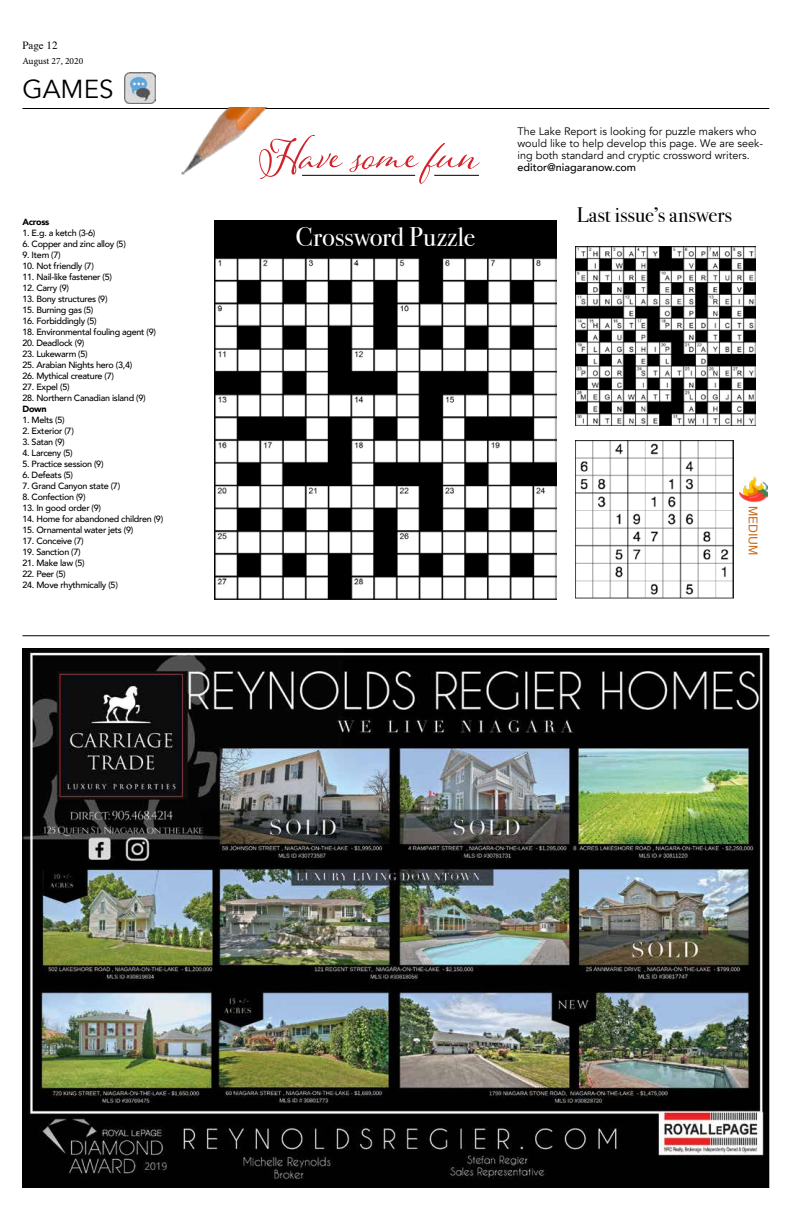
<style>
.page{position:relative;width:792px;height:1224px;background:#fff}
.page>*{position:absolute;margin:0;border:0;box-sizing:border-box;transform-origin:0 0}
.t1{font:55px "Adorn S Pomander";letter-spacing:.01em;color:#d2232a}
.t2{font:26.9px "Bodoni Svty Two ITCTT";letter-spacing:-.005em;color:#fff}
.t3{font:26px "Avenir";color:#000}
.t4{font:21px "Bodoni Svty Two ITCTT";color:#000}
.t5{font:12.2px "Helvetica";letter-spacing:-.01em;color:#c76d1c}
.t6{font:11px "Times";color:#000}
.t7{font:10.9px/12px "Avenir";color:#000}
.t8{font:500 10.9px "Avenir";color:#000}
.t9{font:9.5px "Minion Pro";color:#000}
.t10{font:500 9px "Avenir";letter-spacing:-.03em;color:#000}
.t11{font:900 9px "Avenir";letter-spacing:-.03em;color:#000}
</style>
<div class="page">
<hr style="left:22px;top:108px;width:747px;height:1px;background:#000">
<img style="left:125px;top:72px;width:31px;height:31px">
<img style="left:181px;top:107px;width:149px;height:68px">
<hr style="left:302px;top:175px;width:113px;height:1px;background:#000">
<img style="left:214px;top:258px;width:342px;height:342px">
<div style="left:214px;top:220px;width:342px;height:37px;background:#000"></div>
<img style="left:576px;top:441px;width:157px;height:158px">
<img style="left:576px;top:247px;width:179px;height:179px">
<hr style="left:434px;top:175px;width:45px;height:1px;background:#000">
<img style="left:740px;top:476px;width:27px;height:27px">
<hr style="left:22px;top:636px;width:748px;height:1px;background:#000">
<img style="left:24px;top:650px;width:743px;height:536px">
<p class="t6" style="left:22px;top:35px;width:37px">Page 12</p>
<p class="t9" style="left:22px;top:54px;width:62px">August 27, 2020</p>
<h3 class="t3" style="left:22px;top:74px;width:93px">GAMES</h3>
<h1 class="t1" style="left:259px;top:116px;width:221px">Have some fun</h1>
<p class="t7" style="left:517px;top:126px;width:247px">The Lake Report is looking for puzzle makers who would like to help develop this page. We are seek&shy;ing both standard and cryptic crossword writers.</p>
<p class="t8" style="left:517px;top:158px;width:120px">editor@niagaranow.com</p>
<p class="t11" style="left:22px;top:214px;width:28px">Across</p>
<h3 class="t4" style="left:577px;top:198px;width:157px">Last issue’s answers</h3>
<p class="t10" style="left:22px;top:225px;width:74px">1. E.g. a ketch (3-6)</p>
<p class="t10" style="left:22px;top:236px;width:105px">6. Copper and zinc alloy (5)</p>
<p class="t10" style="left:22px;top:247px;width:40px">9. Item (7)</p>
<p class="t10" style="left:22px;top:258px;width:73px">10. Not friendly (7)</p>
<p class="t10" style="left:22px;top:269px;width:91px">11. Nail-like fastener (5)</p>
<p class="t10" style="left:22px;top:280px;width:48px">12. Carry (9)</p>
<p class="t10" style="left:22px;top:291px;width:87px">13. Bony structures (9)</p>
<p class="t10" style="left:22px;top:302px;width:73px">15. Burning gas (5)</p>
<p class="t10" style="left:22px;top:313px;width:76px">16. Forbiddingly (5)</p>
<p class="t10" style="left:22px;top:324px;width:135px">18. Environmental fouling agent (9)</p>
<p class="t10" style="left:22px;top:335px;width:63px">20. Deadlock (9)</p>
<p class="t10" style="left:22px;top:346px;width:67px">23. Lukewarm (5)</p>
<p class="t10" style="left:22px;top:357px;width:111px">25. Arabian Nights hero (3,4)</p>
<p class="t10" style="left:22px;top:368px;width:93px">26. Mythical creature (7)</p>
<p class="t10" style="left:22px;top:379px;width:49px">27. Expel (5)</p>
<p class="t10" style="left:22px;top:390px;width:125px">28. Northern Canadian island (9)</p>
<p class="t11" style="left:22px;top:401px;width:26px">Down</p>
<p class="t10" style="left:22px;top:412px;width:44px">1. Melts (5)</p>
<p class="t10" style="left:22px;top:423px;width:53px">2. Exterior (7)</p>
<p class="t10" style="left:22px;top:434px;width:44px">3. Satan (9)</p>
<p class="t10" style="left:22px;top:445px;width:52px">4. Larceny (5)</p>
<p class="t10" style="left:22px;top:456px;width:83px">5. Practice session (9)</p>
<p class="t10" style="left:22px;top:467px;width:52px">6. Defeats (5)</p>
<p class="t10" style="left:22px;top:478px;width:99px">7. Grand Canyon state (7)</p>
<p class="t10" style="left:22px;top:489px;width:65px">8. Confection (9)</p>
<p class="t10" style="left:22px;top:500px;width:80px">13. In good order (9)</p>
<p class="t10" style="left:22px;top:511px;width:142px">14. Home for abandoned children (9)</p>
<p class="t10" style="left:22px;top:522px;width:112px">15. Ornamental water jets (9)</p>
<p class="t10" style="left:22px;top:533px;width:63px">17. Conceive (7)</p>
<p class="t10" style="left:22px;top:544px;width:60px">19. Sanction (7)</p>
<p class="t10" style="left:22px;top:555px;width:64px">21. Make law (5)</p>
<p class="t10" style="left:22px;top:566px;width:45px">22. Peer (5)</p>
<p class="t10" style="left:22px;top:577px;width:97px">24. Move rhythmically (5)</p>
<h2 class="t2" style="left:296px;top:215px;width:181px">Crossword Puzzle</h2>
<h3 class="t5" style="left:763px;top:506px;width:50px;rotate:90deg">MEDIUM</h3>
</div>
